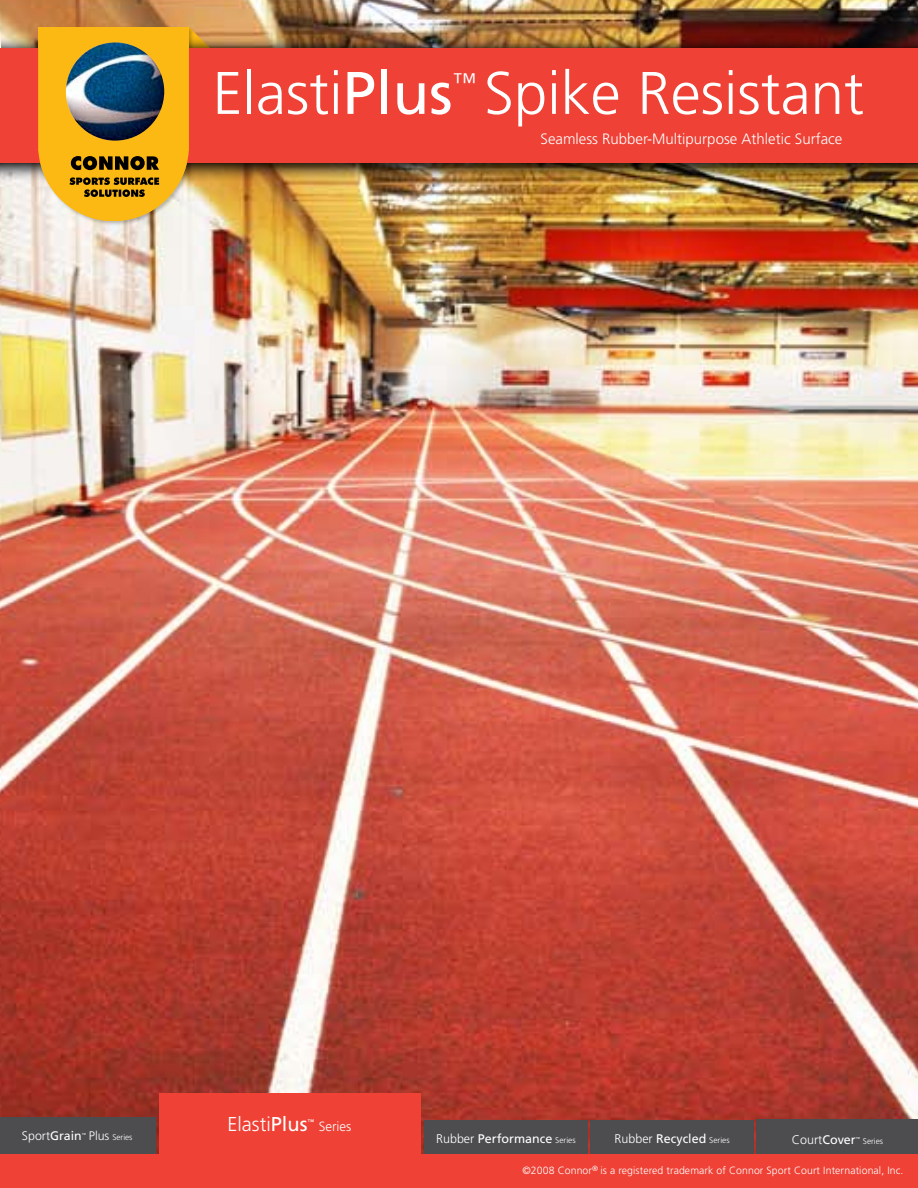
<style>
.page{position:relative;width:918px;height:1188px;background:#fff}
.page>*{position:absolute;margin:0;border:0;box-sizing:border-box;transform-origin:0 0}
.t1{font:300 60px "Frutiger";color:#fff}
.t2{font:300 24px "Frutiger";color:#fff}
.t3{font:300 20.1px "Frutiger";color:#fff}
.t4{font:300 15px "Frutiger";color:#fff}
.t5{font:300 13.35px "Frutiger";color:#fff}
.t6{font:12.45px "Frutiger";color:#fff}
.t7{font:300 12.45px "Frutiger";color:#fff}
.t8{font:300 10.5px "Frutiger";letter-spacing:.01em;color:#fff}
.t9{font:300 8.4px "Frutiger";color:#fff}
.t10{font:300 8.25px "Frutiger";color:#fff}
.t11{font:6.75px "Frutiger";color:#fff}
.t12{font:4.2px "Frutiger";color:#fff}
.s1{font-weight:400}
.s2{font-size:12.45px}
.s3{font-weight:300}
.s4{font-weight:300;font-size:8.4px}
</style>
<div class="page">
<img style="left:0;top:0;width:918px;height:1154px">
<img style="left:1px;top:35px;width:917px;height:13px">
<div style="left:37px;top:26px;width:158px;height:201px;background:#000;opacity:.25"></div>
<img style="left:0;top:163px;width:918px;height:18px">
<div style="left:0;top:48px;width:918px;height:115px;background:#ef4135"></div>
<img style="left:38px;top:27px;width:175px;height:194px">
<div style="left:0;top:1117px;width:156px;height:47px;background:#4d4d4f"></div>
<div style="left:424px;top:1120px;width:164px;height:47px;background:#4d4d4f"></div>
<div style="left:591px;top:1120px;width:163px;height:47px;background:#4d4d4f"></div>
<div style="left:757px;top:1120px;width:161px;height:47px;background:#4d4d4f"></div>
<div style="left:160px;top:1093px;width:261px;height:76px;background:#ef4135"></div>
<div style="left:0;top:1154px;width:918px;height:34px;background:#ef4135"></div>
<h1 class="t1" style="left:213px;top:59px;width:241px">Elasti<span class="s1">Plus</span></h1>
<h2 class="t2" style="left:453px;top:68px;width:25px">™</h2>
<h1 class="t1" style="left:484px;top:59px;width:382px">Spike Resistant</h1>
<h3 class="t4" style="left:541px;top:130px;width:303px">Seamless Rubber-Multipurpose Athletic Surface</h3>
<h3 class="t3" style="left:227px;top:1113px;width:82px">Elasti<span class="s1">Plus</span></h3>
<p class="t11" style="left:308px;top:1118px;width:8px">™</p>
<p class="t5" style="left:319px;top:1119px;width:34px">Series</p>
<p class="t7" style="left:22px;top:1129px;width:61px">Sport<span class="s1">Grain</span></p>
<p class="t12" style="left:82px;top:1132px;width:6px">™</p>
<p class="t10" style="left:89px;top:1133px;width:45px"><span class="s2">Plus</span> Series</p>
<p class="t6" style="left:436px;top:1131px;width:141px"><span class="s3">Rubber</span> Performance <span class="s4">Series</span></p>
<p class="t6" style="left:615px;top:1131px;width:117px"><span class="s3">Rubber</span> Recycled <span class="s4">Series</span></p>
<p class="t7" style="left:792px;top:1133px;width:65px">Court<span class="s1">Cover</span></p>
<p class="t12" style="left:856px;top:1136px;width:6px">™</p>
<p class="t9" style="left:863px;top:1136px;width:22px">Series</p>
<p class="t8" style="left:522px;top:1164px;width:383px">©2008 Connor<sup>®</sup> is a registered trademark of Connor Sport Court International, Inc.</p>
</div>
